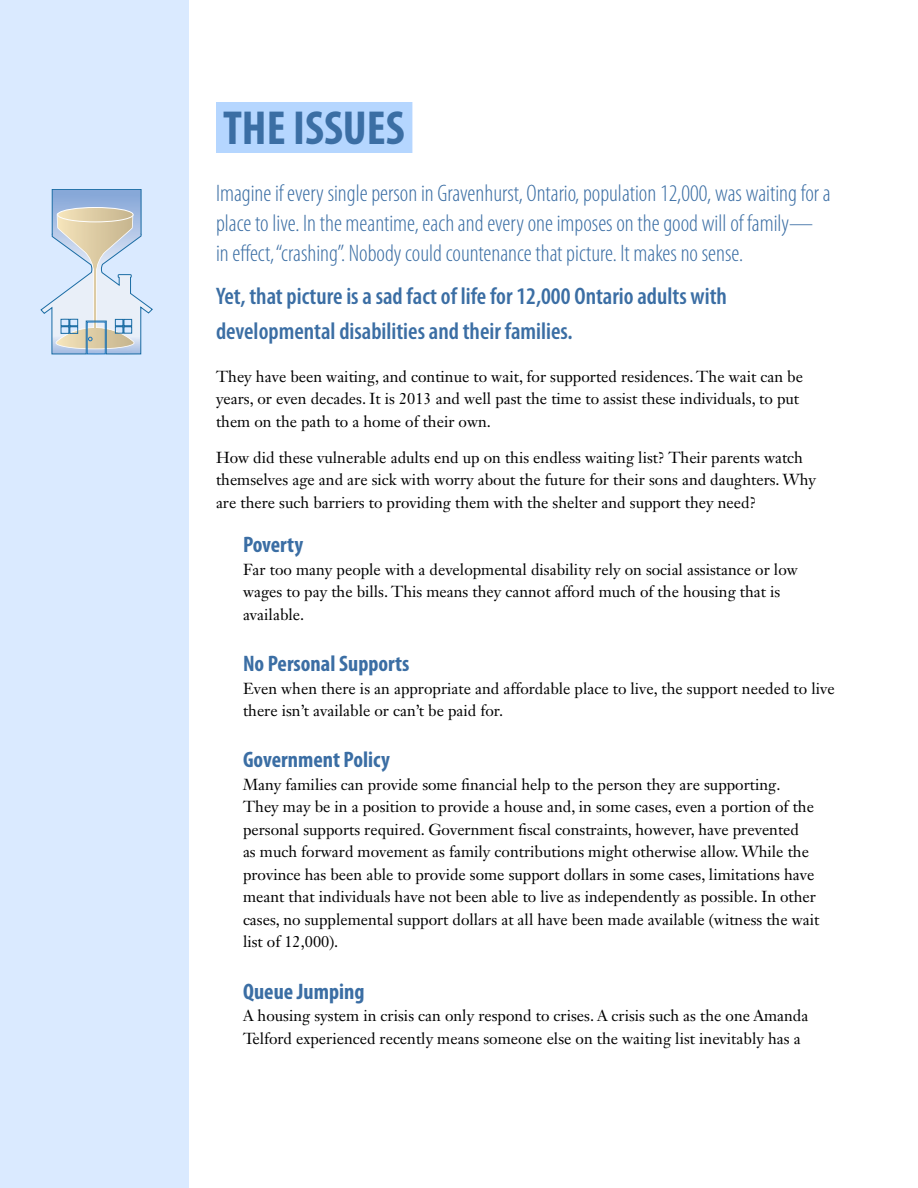
<style>
.page{position:relative;width:918px;height:1188px;background:#fff}
.page>*{position:absolute;margin:0;border:0;box-sizing:border-box;transform-origin:0 0}
.t1{font:700 condensed 48px "Myriad Pro";color:#3b6ea4}
.t2{font:300 condensed 24px/30px "Myriad Pro";color:#3b6ea4}
.t3{font:600 condensed 24px/34.5px "Myriad Pro";color:#3b6ea4}
.t4{font:700 condensed 22.5px "Myriad Pro";color:#3b6ea4}
.t5{font:15.75px/22.5px "Janson Text LT Std";color:#000}
</style>
<div class="page">
<div style="left:0;top:0;width:189px;height:1188px;background:#daeaff"></div>
<svg style="left:40px;top:189px;width:113px;height:165px"></svg>
<div style="left:216px;top:102px;width:196px;height:51px;background:#b5d6ff"></div>
<h1 class="t1" style="left:223px;top:98px;width:183px">THE ISSUES</h1>
<p class="t2" style="left:216px;top:178px;width:616px">Imagine if every single person in Gravenhurst, Ontario, population 12,000, was waiting for a place to live. In the meantime, each and every one imposes on the good will of family— in effect, “crashing”. Nobody could countenance that picture. It makes no sense.</p>
<h2 class="t3" style="left:216px;top:279px;width:513px">Yet, that picture is a sad fact of life for 12,000 Ontario adults with developmental disabilities and their families.</h2>
<p class="t5" style="left:216px;top:365px;width:589px">They have been waiting, and continue to wait, for supported residences. The wait can be years, or even decades. It is 2013 and well past the time to assist these individuals, to put them on the path to a home of their own.</p>
<p class="t5" style="left:216px;top:446px;width:602px">How did these vulnerable adults end up on this endless waiting list? Their parents watch themselves age and are sick with worry about the future for their sons and daughters. Why are there such barriers to providing them with the shelter and support they need?</p>
<h3 class="t4" style="left:243px;top:531px;width:62px">Poverty</h3>
<p class="t5" style="left:243px;top:558px;width:556px">Far too many people with a developmental disability rely on social assistance or low wages to pay the bills. This means they cannot afford much of the housing that is available.</p>
<h3 class="t4" style="left:243px;top:650px;width:168px">No Personal Supports</h3>
<p class="t5" style="left:243px;top:677px;width:593px">Even when there is an appropriate and affordable place to live, the support needed to live there isn’t available or can’t be paid for.</p>
<h3 class="t4" style="left:243px;top:746px;width:148px">Government Policy</h3>
<p class="t5" style="left:243px;top:773px;width:578px">Many families can provide some financial help to the person they are supporting.<br>They may be in a position to provide a house and, in some cases, even a portion of the personal supports required. Government fiscal constraints, however, have prevented<br>as much forward movement as family contributions might otherwise allow. While the province has been able to provide some support dollars in some cases, limitations have meant that individuals have not been able to live as independently as possible. In other cases, no supplemental support dollars at all have been made available (witness the wait list of 12,000).</p>
<h3 class="t4" style="left:243px;top:977px;width:123px">Queue Jumping</h3>
<p class="t5" style="left:243px;top:1004px;width:567px">A housing system in crisis can only respond to crises. A crisis such as the one Amanda<br>Telford experienced recently means someone else on the waiting list inevitably has a</p>
</div>
